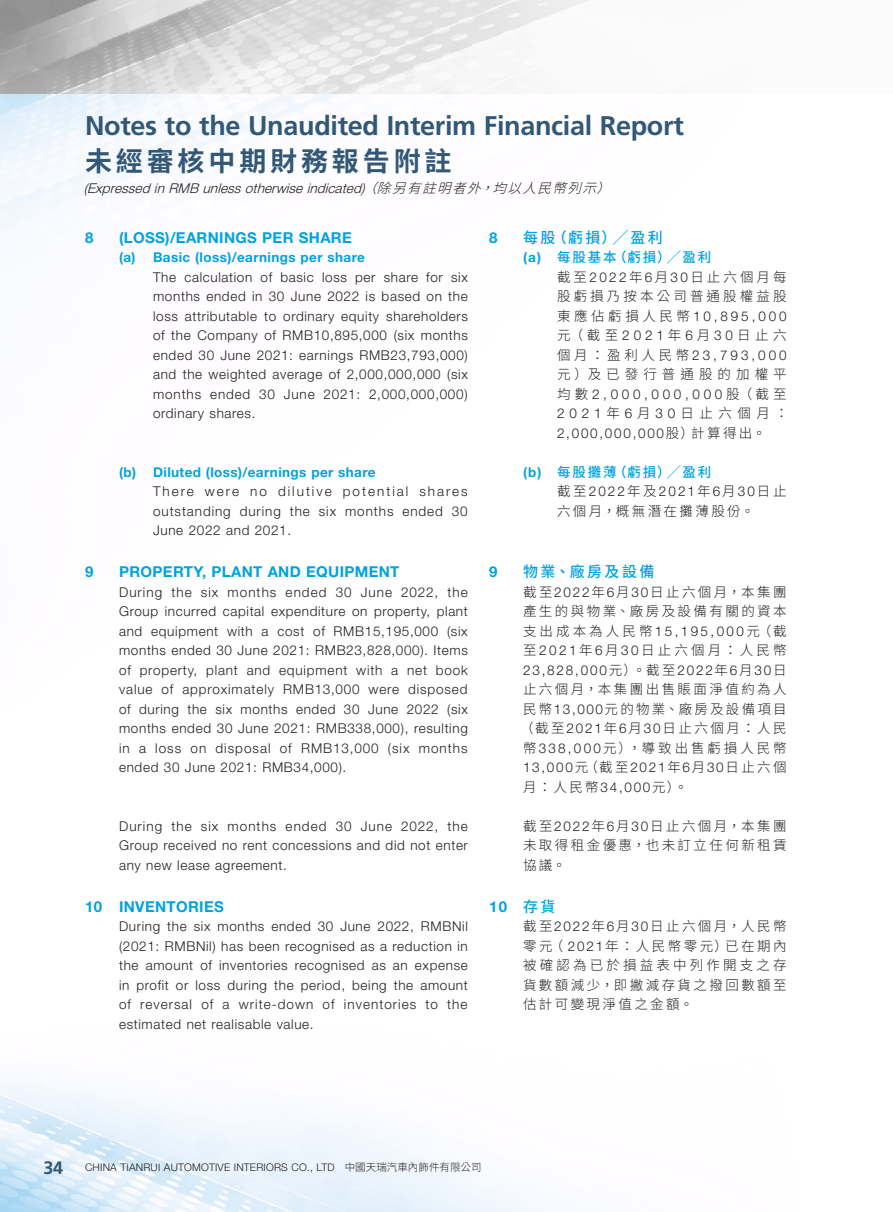
<style>
.page{position:relative;width:893px;height:1212px;background:#fff}
.page>*{position:absolute;margin:0;border:0;box-sizing:border-box;transform-origin:0 0}
.t1{font:700 27px "Frutiger LT Std";letter-spacing:-.01em;color:#325878}
.t2{font:700 27px "Source Han Sans TC";letter-spacing:.145em;color:#325878}
.Heading_1{font:700 15px "Helvetica Neue LT Std";letter-spacing:.025em;color:#00a2df}
.C_Heading_1{font:500 15px "Source Han Sans TC";letter-spacing:.16em;color:#00a2df}
.C_Heading_1-2{font:700 15px "Helvetica Neue LT Std";color:#00a2df}
.Body_Text{font:300 13.5px/19.5px "Helvetica Neue LT Std";letter-spacing:.05em;color:#231f20;text-align:justify}
.C_Body_Text{font:300 13.5px/19.5px "Source Han Sans TC";letter-spacing:.185em;color:#231f20;text-align:justify}
.C_Body_Text-2{font:300 13.5px/19.5px "Source Han Sans TC";letter-spacing:.23em;color:#231f20}
.Heading_2{font:700 13.5px "Helvetica Neue LT Std";letter-spacing:.03em;color:#00a2df}
.t3{font:italic 300 13.5px "Helvetica Neue LT Std";color:#231f20}
.C_Heading_2{font:500 13.5px "Source Han Sans TC";letter-spacing:.14em;color:#00a2df}
.t4{font:300 10.5px "Helvetica Neue LT Std";letter-spacing:.02em;color:#231f20}
.s1{font-family:"Source Han Sans TC"}
.s2{font-family:"Helvetica Neue LT Std";font-weight:700}
.s3{font-family:"Helvetica Neue LT Std"}
.s4{font-family:"Source Han Sans TC";font-weight:500}
.s5{font-family:"Frutiger LT Std";font-weight:700;font-size:18px;color:#325878}
</style>
<div class="page">
<img style="left:0;top:94px;width:533px;height:1118px">
<img style="left:0;top:0;width:589px;height:94px">
<h1 class="t1" style="left:85px;top:110px;width:600px">Notes to the Unaudited Interim Financial Report</h1>
<h1 class="t2" style="left:85px;top:146px;width:368px">未經審核中期財務報告附註</h1>
<p class="t3" style="left:84px;top:180px;width:538px">(Expressed inRMB unlessotherwiseindicated) <span class="s1">（除另有註明者外，均以人民幣列示）</span></p>
<p class="Heading_1" style="left:85px;top:228px;width:10px">8</p>
<p class="Heading_1" style="left:119px;top:228px;width:234px">(LOSS)/EARNINGS PER SHARE</p>
<p class="Heading_2" style="left:119px;top:249px;width:247px">(a) Basic (loss)/earnings per share</p>
<p class="Body_Text" style="left:153px;top:267px;width:316px">The calculation of basic loss per share for six months ended in 30 June 2022 is based on the loss attributable to ordinary equity shareholders of the Company of RMB10,895,000 (six months ended 30 June 2021: earnings RMB23,793,000) and the weighted average of 2,000,000,000 (six months ended 30 June 2021: 2,000,000,000) ordinary shares.</p>
<p class="Heading_2" style="left:119px;top:464px;width:258px">(b) Diluted (loss)/earnings per share</p>
<p class="Body_Text" style="left:153px;top:481px;width:316px">There were no dilutive potential shares outstanding during the six months ended 30<br>June 2022 and 2021.</p>
<p class="Heading_1" style="left:85px;top:563px;width:10px">9</p>
<p class="Heading_1" style="left:119px;top:563px;width:282px">PROPERTY, PLANT AND EQUIPMENT</p>
<p class="Body_Text" style="left:119px;top:582px;width:350px">During the six months ended 30 June 2022, the Group incurred capital expenditure on property, plant and equipment with a cost of RMB15,195,000 (six months ended 30 June 2021: RMB23,828,000). Items of property, plant and equipment with a net book value of approximately RMB13,000 were disposed of during the six months ended 30 June 2022 (six months ended 30 June 2021: RMB338,000), resulting in a loss on disposal of RMB13,000 (six months ended 30 June 2021: RMB34,000).</p>
<p class="Body_Text" style="left:119px;top:816px;width:350px">During the six months ended 30 June 2022, the Group received no rent concessions and did not enter any new lease agreement.</p>
<p class="Heading_1" style="left:85px;top:897px;width:140px">10 INVENTORIES</p>
<p class="Body_Text" style="left:119px;top:916px;width:350px">During the six months ended 30 June 2022, RMBNil (2021: RMBNil) has been recognised as a reduction in the amount of inventories recognised as an expense in profit or loss during the period, being the amount of reversal of a write-down of inventories to the estimated net realisable value.</p>
<p class="C_Heading_1-2" style="left:489px;top:228px;width:10px">8</p>
<p class="C_Heading_1" style="left:523px;top:229px;width:141px">每股（虧損）╱盈利</p>
<p class="C_Heading_2" style="left:523px;top:250px;width:190px"><span class="s2">(a)</span> 每股基本（虧損）╱盈利</p>
<p class="C_Body_Text-2" style="left:557px;top:267px;width:233px">截至<span class="s3">2022</span>年<span class="s3">6</span>月<span class="s3">30</span>日止六個月每股虧損乃按本公司普通股權益股東應佔虧損人民幣<span class="s3">10,895,000</span>元（截至<span class="s3">2021</span>年<span class="s3">6</span>月<span class="s3">30</span>日止六個月：盈利人民幣<span class="s3">23,793,000</span>元）及已發行普通股的加權平均數<span class="s3">2,000,000,000</span>股（截至<br><span class="s3">2021</span>年<span class="s3">6</span>月<span class="s3">30</span>日止六個月：<br><span class="s3">2,000,000,000</span>股）計算得出。</p>
<p class="C_Heading_2" style="left:523px;top:464px;width:190px"><span class="s2">(b)</span> 每股攤薄（虧損）╱盈利</p>
<p class="C_Body_Text" style="left:557px;top:482px;width:231px">截至<span class="s3">2022</span>年及<span class="s3">2021</span>年<span class="s3">6</span>月<span class="s3">30</span>日止六個月，概無潛在攤薄股份。</p>
<p class="C_Heading_1-2" style="left:489px;top:563px;width:10px">9</p>
<p class="C_Heading_1" style="left:523px;top:563px;width:133px">物業、廠房及設備</p>
<p class="C_Body_Text" style="left:520px;top:582px;width:268px">截至<span class="s3">2022</span>年<span class="s3">6</span>月<span class="s3">30</span>日止六個月，本集團產生的與物業、廠房及設備有關的資本支出成本為人民幣<span class="s3">15,195,000</span>元（截至<span class="s3">2021</span>年<span class="s3">6</span>月<span class="s3">30</span>日止六個月：人民幣<span class="s3">23,828,000</span>元）。截至<span class="s3">2022</span>年<span class="s3">6</span>月<span class="s3">30</span>日止六個月，本集團出售賬面淨值約為人民幣<span class="s3">13,000</span>元的物業、廠房及設備項目（截至<span class="s3">2021</span>年<span class="s3">6</span>月<span class="s3">30</span>日止六個月：人民幣<span class="s3">338,000</span>元），導致出售虧損人民幣<span class="s3">13,000</span>元（截至<span class="s3">2021</span>年<span class="s3">6</span>月<span class="s3">30</span>日止六個月：人民幣<span class="s3">34,000</span>元）。</p>
<p class="C_Body_Text" style="left:523px;top:816px;width:265px">截至<span class="s3">2022</span>年<span class="s3">6</span>月<span class="s3">30</span>日止六個月，本集團未取得租金優惠，也未訂立任何新租賃協議。</p>
<p class="C_Heading_1-2" style="left:489px;top:897px;width:68px">10 <span class="s4">存貨</span></p>
<p class="C_Body_Text" style="left:523px;top:917px;width:265px">截至<span class="s3">2022</span>年<span class="s3">6</span>月<span class="s3">30</span>日止六個月，人民幣零元（ <span class="s3">2021</span>年：人民幣零元）已在期內被確認為已於損益表中列作開支之存貨數額減少，即撇減存貨之撥回數額至估計可變現淨值之金額。</p>
<p class="t4" style="left:44px;top:1161px;width:440px"><span class="s5">34</span> CHINA TIANRUI AUTOMOTIVE INTERIORS CO., LTD<span class="s1">　中國天瑞汽車內飾件有限公司</span></p>
</div>
